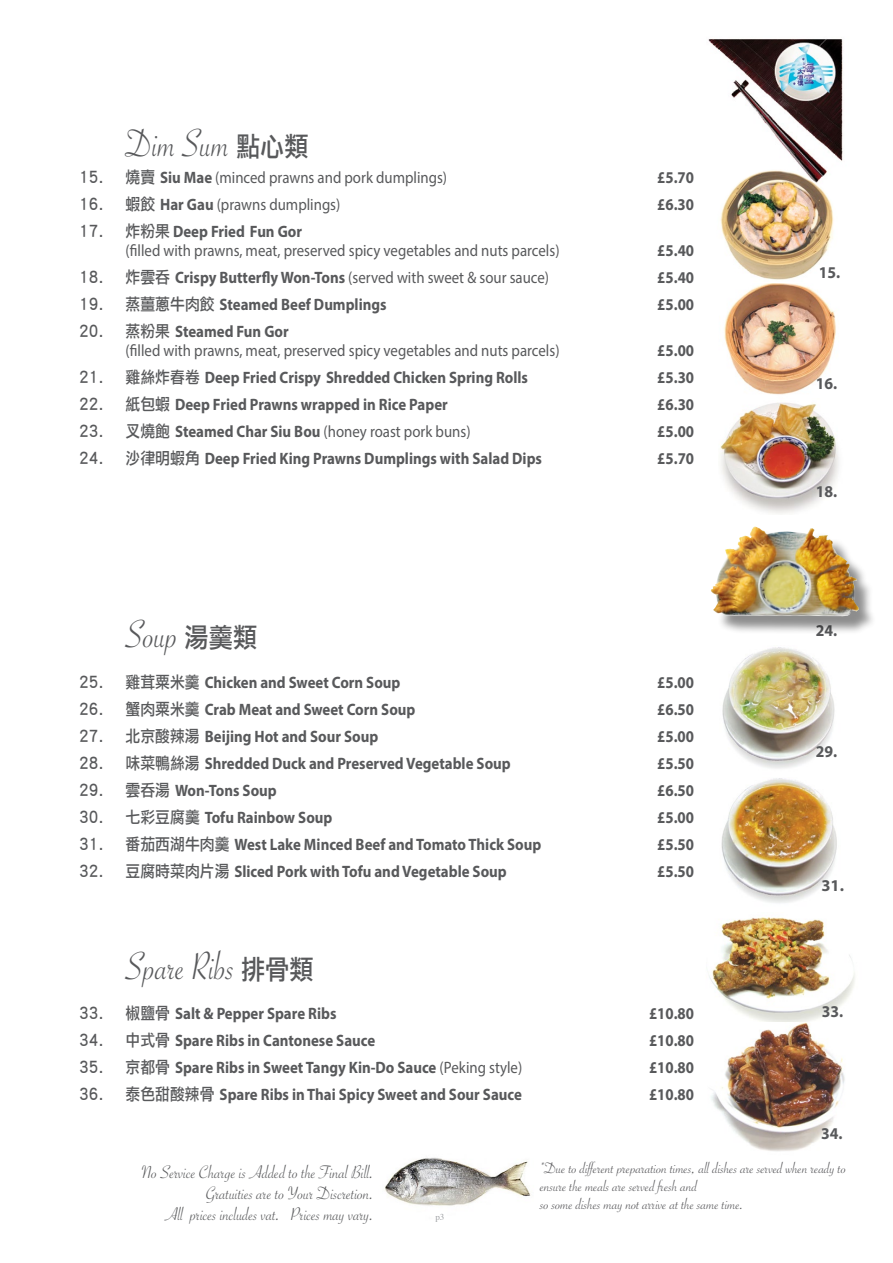
<style>
.page{position:relative;width:893px;height:1263px;background:#fff}
.page>*{position:absolute;margin:0;border:0;box-sizing:border-box;transform-origin:0 0}
.t1{font:42px "Savoye Let Plain";color:#58595b;scale:.9 1}
.t2{font:19.5px/21px "Savoye Let Plain";color:#58595b;text-align:right}
.t3{font:700 16.5px "Myriad Pro";color:#58595b;scale:.9 1}
.t4{font:16.5px/18px "Myriad Pro";color:#58595b;scale:.9 1}
.t5{font:16.5px/18px "Savoye Let Plain";color:#565659;scale:1.05 1}
.t6{font:700 16.5px "Myriad Pro";color:#58595b;scale:.95 1}
.t7{font:700 16.5px "Myriad Pro";color:#58595b}
.t8{font:9px "Times";color:#9fa1a4}
.s1{font-family:"Li Hei Pro";font-size:27px}
.s2{font-family:"Li Hei Pro"}
.s3{font-weight:700}
.s4{font-family:"Li Hei Pro";font-weight:400}
.s5{font-weight:400}
</style>
<div class="page">
<img style="left:708px;top:39px;width:135px;height:130px">
<img style="left:709px;top:917px;width:146px;height:106px">
<img style="left:721px;top:778px;width:116px;height:125px">
<img style="left:385px;top:1157px;width:146px;height:49px">
<img style="left:711px;top:1023px;width:134px;height:129px">
<img style="left:720px;top:169px;width:114px;height:111px">
<img style="left:724px;top:283px;width:112px;height:112px">
<img style="left:720px;top:402px;width:119px;height:112px">
<img style="left:722px;top:647px;width:113px;height:122px">
<div style="left:714px;top:530px;width:163px;height:105px;background:#000;opacity:.45"></div>
<img style="left:711px;top:526px;width:149px;height:91px">
<h1 class="t1" style="left:126px;top:116px;width:205px">Dim Sum <span class="s1">點心類</span></h1>
<p class="t4" style="left:79px;top:169px;width:410px"><span class="s2">15. 燒賣</span> <span class="s3">Siu Mae</span> (minced prawns and pork dumplings)</p>
<p class="t3" style="left:657px;top:167px;width:42px">£5.70</p>
<p class="t4" style="left:79px;top:196px;width:292px"><span class="s2">16. 蝦餃</span> <span class="s3">Har Gau</span> (prawns dumplings)</p>
<p class="t3" style="left:657px;top:194px;width:42px">£6.30</p>
<p class="t4" style="left:126px;top:223px;width:484px;text-indent:-46px"><span class="s2">17. 炸粉果</span> <span class="s3">Deep Fried Fun Gor<br></span>(filled with prawns, meat, preserved spicy vegetables and nuts parcels)</p>
<p class="t3" style="left:657px;top:239px;width:42px">£5.40</p>
<p class="t4" style="left:79px;top:268px;width:524px"><span class="s2">18. 炸雲吞</span> <span class="s3">Crispy Butterfly Won-Tons</span> (served with sweet &amp; sour sauce)</p>
<p class="t3" style="left:657px;top:266px;width:42px">£5.40</p>
<p class="t3" style="left:79px;top:293px;width:343px"><span class="s4">19. 蒸薑蔥牛肉餃</span> Steamed Beef Dumplings</p>
<p class="t3" style="left:657px;top:293px;width:42px">£5.00</p>
<p class="t4" style="left:126px;top:321px;width:484px;line-height:19.5px;text-indent:-46px"><span class="s2">20. 蒸粉果</span> <span class="s3">Steamed Fun Gor<br></span>(filled with prawns, meat, preserved spicy vegetables and nuts parcels)</p>
<p class="t3" style="left:657px;top:340px;width:42px">£5.00</p>
<p class="t3" style="left:79px;top:367px;width:500px"><span class="s4">21. 雞絲炸春卷</span> Deep Fried Crispy Shredded Chicken Spring Rolls</p>
<p class="t3" style="left:657px;top:367px;width:42px">£5.30</p>
<p class="t3" style="left:79px;top:394px;width:411px"><span class="s4">22. 紙包蝦</span> Deep Fried Prawns wrapped in Rice Paper</p>
<p class="t3" style="left:657px;top:394px;width:42px">£6.30</p>
<p class="t4" style="left:79px;top:422px;width:436px"><span class="s2">23. 叉燒飽</span> <span class="s3">Steamed Char Siu Bou</span> (honey roast pork buns)</p>
<p class="t3" style="left:657px;top:421px;width:42px">£5.00</p>
<p class="t3" style="left:79px;top:448px;width:516px"><span class="s4">24. 沙律明蝦角</span> Deep Fried King Prawns Dumplings with Salad Dips</p>
<p class="t3" style="left:657px;top:448px;width:42px">£5.70</p>
<h1 class="t1" style="left:126px;top:607px;width:148px">Soup <span class="s1">湯羹類</span></h1>
<p class="t3" style="left:79px;top:671px;width:359px"><span class="s4">25. 雞茸粟米羹</span> Chicken and Sweet Corn Soup</p>
<p class="t3" style="left:657px;top:671px;width:42px">£5.00</p>
<p class="t3" style="left:79px;top:698px;width:375px"><span class="s4">26. 蟹肉粟米羹</span> Crab Meat and Sweet Corn Soup</p>
<p class="t3" style="left:657px;top:698px;width:42px">£6.50</p>
<p class="t3" style="left:79px;top:725px;width:334px"><span class="s4">27. 北京酸辣湯</span> Beijing Hot and Sour Soup</p>
<p class="t3" style="left:657px;top:725px;width:42px">£5.00</p>
<p class="t3" style="left:79px;top:752px;width:481px"><span class="s4">28. 味菜鴨絲湯</span> Shredded Duck and Preserved Vegetable Soup</p>
<p class="t3" style="left:657px;top:752px;width:42px">£5.50</p>
<p class="t3" style="left:79px;top:779px;width:221px"><span class="s4">29. 雲吞湯</span> Won-Tons Soup</p>
<p class="t3" style="left:657px;top:779px;width:42px">£6.50</p>
<p class="t3" style="left:79px;top:806px;width:283px"><span class="s4">30. 七彩豆腐羹</span> Tofu Rainbow Soup</p>
<p class="t3" style="left:657px;top:806px;width:42px">£5.00</p>
<p class="t3" style="left:79px;top:833px;width:515px"><span class="s4">31. 番茄西湖牛肉羹</span> West Lake Minced Beef and Tomato Thick Soup</p>
<p class="t3" style="left:657px;top:833px;width:42px">£5.50</p>
<p class="t3" style="left:79px;top:860px;width:477px"><span class="s4">32. 豆腐時菜肉片湯</span> Sliced Pork with Tofu and Vegetable Soup</p>
<p class="t3" style="left:657px;top:860px;width:42px">£5.50</p>
<h1 class="t1" style="left:126px;top:938px;width:211px">Spare Ribs <span class="s1">排骨類</span></h1>
<p class="t3" style="left:79px;top:1003px;width:288px"><span class="s4">33. 椒鹽骨</span> Salt &amp; Pepper Spare Ribs</p>
<p class="t3" style="left:649px;top:1003px;width:52px">£10.80</p>
<p class="t3" style="left:79px;top:1030px;width:331px"><span class="s4">34. 中式骨</span> Spare Ribs in Cantonese Sauce</p>
<p class="t3" style="left:649px;top:1030px;width:52px">£10.80</p>
<p class="t3" style="left:79px;top:1057px;width:494px"><span class="s4">35. 京都骨</span> Spare Ribs in Sweet Tangy Kin-Do Sauce <span class="s5">(Peking style)</span></p>
<p class="t3" style="left:649px;top:1057px;width:52px">£10.80</p>
<p class="t3" style="left:79px;top:1084px;width:493px"><span class="s4">36. 泰色甜酸辣骨</span> Spare Ribs in Thai Spicy Sweet and Sour Sauce</p>
<p class="t3" style="left:649px;top:1084px;width:52px">£10.80</p>
<p class="t6" style="left:819px;top:262px;width:24px">15.</p>
<p class="t6" style="left:816px;top:372px;width:24px">16.</p>
<p class="t6" style="left:816px;top:480px;width:24px">18.</p>
<p class="t6" style="left:816px;top:620px;width:24px">24.</p>
<p class="t6" style="left:816px;top:740px;width:24px">29.</p>
<p class="t7" style="left:821px;top:875px;width:24px">31.</p>
<p class="t6" style="left:822px;top:1000px;width:24px">33.</p>
<p class="t6" style="left:821px;top:1123px;width:24px">34.</p>
<p class="t2" style="left:141px;top:1161px;width:234px">No Service Charge is Added to the Final Bill.<br>Gratuities are to Your Discretion.<br>All prices includes vat. Prices may vary.</p>
<p class="t8" style="left:435px;top:1208px;width:10px">p3</p>
<p class="t5" style="left:540px;top:1159px;width:293px">*Due to different preparation times, all dishes are served when ready to ensure the meals are served fresh and<br>so some dishes may not arrive at the same time.</p>
</div>
